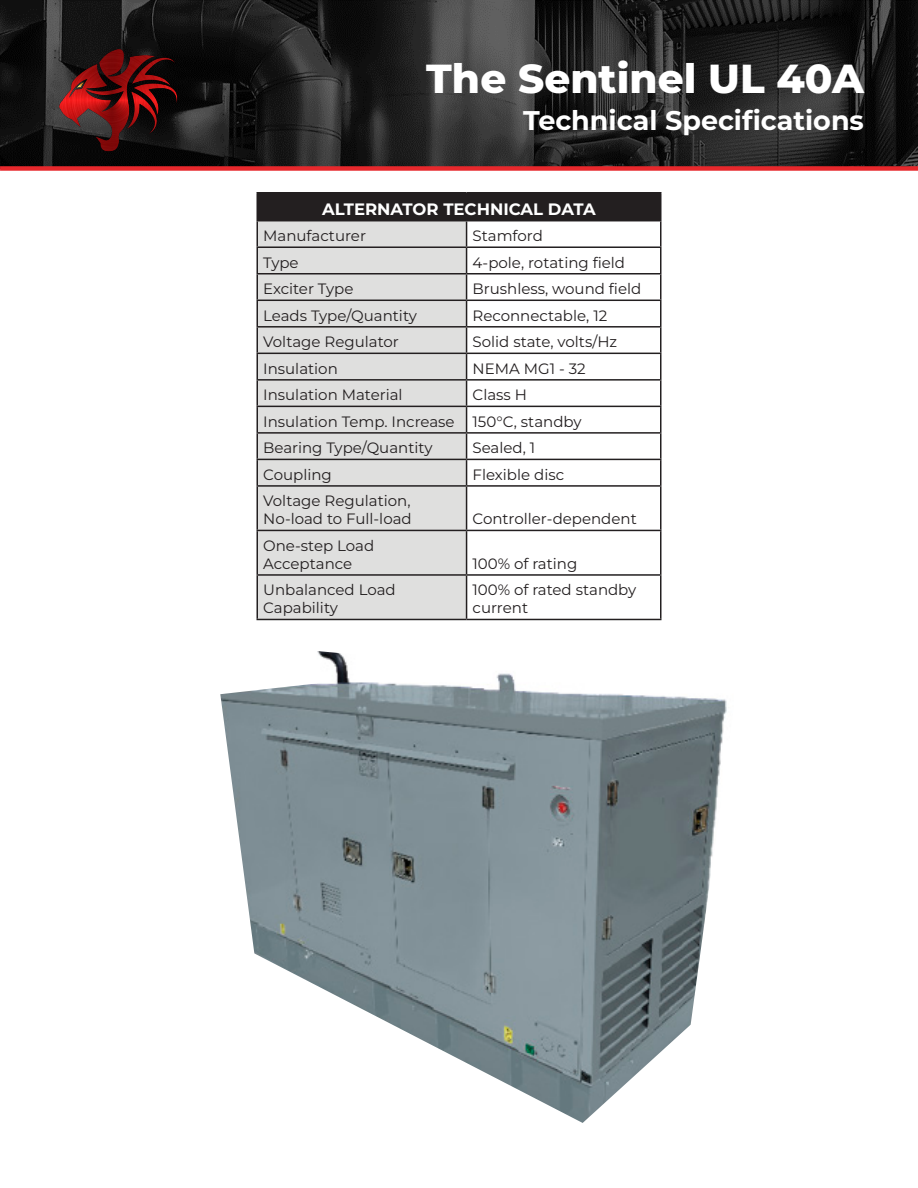
<style>
.page{position:relative;width:918px;height:1188px;background:#fff}
.page>*{position:absolute;margin:0;border:0;box-sizing:border-box;transform-origin:0 0}
.t1{font:800 40.5px "Montserrat";color:#fff}
.t2{font:700 27px "Montserrat";color:#fff}
.t3{font:700 16.5px "Montserrat";color:#fff}
.t4{font:15px/18px "Montserrat";color:#231f20}
</style>
<div class="page">
<img style="left:0;top:0;width:918px;height:166px">
<div style="left:0;top:166px;width:918px;height:5px;background:#e7282c"></div>
<img style="left:41px;top:46px;width:142px;height:108px">
<img style="left:220px;top:651px;width:507px;height:472px">
<div style="left:257px;top:193px;width:404px;height:28px;background:#231f20"></div>
<div style="left:258px;top:221px;width:208px;height:398px;background:#dfdfde"></div>
<hr style="left:256px;top:192px;width:211px;height:2px;background:#231f20">
<hr style="left:256px;top:193px;width:2px;height:27px;background:#231f20">
<hr style="left:467px;top:192px;width:195px;height:2px;background:#231f20">
<hr style="left:660px;top:193px;width:2px;height:27px;background:#231f20">
<hr style="left:256px;top:220px;width:211px;height:1px;background:#231f20">
<hr style="left:256px;top:221px;width:2px;height:25px;background:#231f20">
<hr style="left:467px;top:220px;width:195px;height:1px;background:#231f20">
<hr style="left:660px;top:221px;width:2px;height:25px;background:#231f20">
<hr style="left:256px;top:246px;width:211px;height:2px;background:#231f20">
<hr style="left:256px;top:248px;width:2px;height:25px;background:#231f20">
<hr style="left:467px;top:246px;width:195px;height:2px;background:#231f20">
<hr style="left:660px;top:248px;width:2px;height:25px;background:#231f20">
<hr style="left:256px;top:273px;width:211px;height:2px;background:#231f20">
<hr style="left:256px;top:275px;width:2px;height:25px;background:#231f20">
<hr style="left:467px;top:273px;width:195px;height:2px;background:#231f20">
<hr style="left:660px;top:275px;width:2px;height:25px;background:#231f20">
<hr style="left:256px;top:300px;width:211px;height:1px;background:#231f20">
<hr style="left:256px;top:301px;width:2px;height:25px;background:#231f20">
<hr style="left:467px;top:300px;width:195px;height:1px;background:#231f20">
<hr style="left:660px;top:301px;width:2px;height:25px;background:#231f20">
<hr style="left:256px;top:326px;width:211px;height:2px;background:#231f20">
<hr style="left:256px;top:328px;width:2px;height:25px;background:#231f20">
<hr style="left:467px;top:326px;width:195px;height:2px;background:#231f20">
<hr style="left:660px;top:328px;width:2px;height:25px;background:#231f20">
<hr style="left:256px;top:353px;width:211px;height:1px;background:#231f20">
<hr style="left:256px;top:354px;width:2px;height:25px;background:#231f20">
<hr style="left:467px;top:353px;width:195px;height:1px;background:#231f20">
<hr style="left:660px;top:354px;width:2px;height:25px;background:#231f20">
<hr style="left:256px;top:379px;width:211px;height:2px;background:#231f20">
<hr style="left:256px;top:381px;width:2px;height:25px;background:#231f20">
<hr style="left:467px;top:379px;width:195px;height:2px;background:#231f20">
<hr style="left:660px;top:381px;width:2px;height:25px;background:#231f20">
<hr style="left:256px;top:406px;width:211px;height:1px;background:#231f20">
<hr style="left:256px;top:407px;width:2px;height:25px;background:#231f20">
<hr style="left:467px;top:406px;width:195px;height:1px;background:#231f20">
<hr style="left:660px;top:407px;width:2px;height:25px;background:#231f20">
<hr style="left:256px;top:432px;width:211px;height:2px;background:#231f20">
<hr style="left:256px;top:434px;width:2px;height:25px;background:#231f20">
<hr style="left:467px;top:432px;width:195px;height:2px;background:#231f20">
<hr style="left:660px;top:434px;width:2px;height:25px;background:#231f20">
<hr style="left:256px;top:459px;width:211px;height:1px;background:#231f20">
<hr style="left:256px;top:460px;width:2px;height:25px;background:#231f20">
<hr style="left:467px;top:459px;width:195px;height:1px;background:#231f20">
<svg style="left:466px;top:221px;width:1px;height:264px"></svg>
<hr style="left:660px;top:460px;width:2px;height:25px;background:#231f20">
<hr style="left:256px;top:485px;width:211px;height:2px;background:#231f20">
<hr style="left:256px;top:487px;width:2px;height:43px;background:#231f20">
<hr style="left:467px;top:485px;width:195px;height:2px;background:#231f20">
<hr style="left:466px;top:487px;width:1px;height:43px;background:#231f20">
<hr style="left:660px;top:487px;width:2px;height:43px;background:#231f20">
<hr style="left:256px;top:530px;width:211px;height:1px;background:#231f20">
<hr style="left:256px;top:531px;width:2px;height:43px;background:#231f20">
<hr style="left:467px;top:530px;width:195px;height:1px;background:#231f20">
<hr style="left:466px;top:531px;width:1px;height:43px;background:#231f20">
<hr style="left:660px;top:531px;width:2px;height:43px;background:#231f20">
<hr style="left:256px;top:574px;width:211px;height:2px;background:#231f20">
<hr style="left:256px;top:576px;width:2px;height:43px;background:#231f20">
<hr style="left:467px;top:574px;width:195px;height:2px;background:#231f20">
<hr style="left:466px;top:576px;width:1px;height:43px;background:#231f20">
<hr style="left:660px;top:576px;width:2px;height:43px;background:#231f20">
<hr style="left:256px;top:619px;width:211px;height:1px;background:#231f20">
<hr style="left:467px;top:619px;width:195px;height:1px;background:#231f20">
<h1 class="t1" style="left:426px;top:51px;width:439px">The Sentinel UL 40A</h1>
<h2 class="t2" style="left:523px;top:103px;width:342px">Technical Specifications</h2>
<p class="t3" style="left:322px;top:198px;width:275px">ALTERNATOR TECHNICAL DATA</p>
<p class="t4" style="left:263px;top:227px;width:104px">Manufacturer</p>
<p class="t4" style="left:473px;top:227px;width:72px">Stamford</p>
<p class="t4" style="left:263px;top:253px;width:37px">Type</p>
<p class="t4" style="left:473px;top:253px;width:154px">4-pole, rotating field</p>
<p class="t4" style="left:263px;top:280px;width:92px">Exciter Type</p>
<p class="t4" style="left:473px;top:280px;width:170px">Brushless, wound field</p>
<p class="t4" style="left:263px;top:306px;width:155px">Leads Type/Quantity</p>
<p class="t4" style="left:473px;top:306px;width:136px">Reconnectable, 12</p>
<p class="t4" style="left:263px;top:333px;width:137px">Voltage Regulator</p>
<p class="t4" style="left:473px;top:333px;width:146px">Solid state, volts/Hz</p>
<p class="t4" style="left:263px;top:359px;width:76px">Insulation</p>
<p class="t4" style="left:473px;top:359px;width:115px">NEMA MG1 - 32</p>
<p class="t4" style="left:263px;top:386px;width:141px">Insulation M aterial</p>
<p class="t4" style="left:263px;top:381px;width:320px;line-height:26.5px;text-indent:209px">Class H<br>Insulation Temp. Increase 150°C, standby<br>Bearing Type/Quantity</p>
<p class="t4" style="left:473px;top:439px;width:64px">Sealed, 1</p>
<p class="t4" style="left:263px;top:465px;width:70px">Coupling</p>
<p class="t4" style="left:473px;top:465px;width:93px">Flexible disc</p>
<p class="t4" style="left:263px;top:492px;width:150px">Voltage Regulation,<br>No-load to Full-load</p>
<p class="t4" style="left:473px;top:510px;width:166px">Controller-dependent</p>
<p class="t4" style="left:263px;top:536px;width:113px">One-step Load<br>Acceptance</p>
<p class="t4" style="left:473px;top:554px;width:106px">100% of rating</p>
<p class="t4" style="left:263px;top:581px;width:134px">Unbalanced Load<br>Capability</p>
<p class="t4" style="left:473px;top:581px;width:165px">100% of rated standby current</p>
</div>
